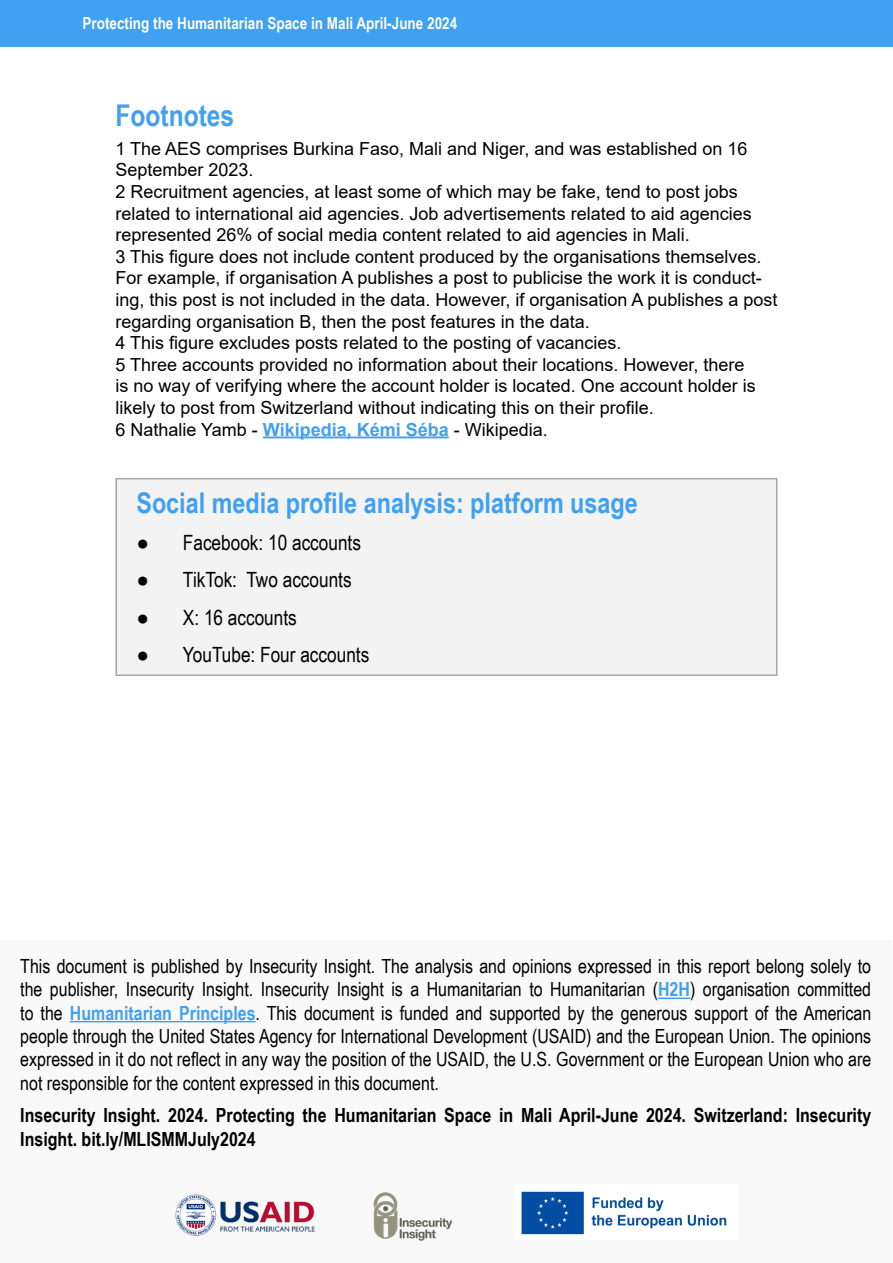
<style>
.page{position:relative;width:893px;height:1263px;background:#fff}
.page>*{position:absolute;margin:0;border:0;box-sizing:border-box;transform-origin:0 0}
.t1{font:700 30px "Arial Narrow";color:#40a0f1}
.t2{font:700 28.5px "Arial Narrow";color:#40a0f1}
.t3{font:21px "Arial Narrow";color:#000}
.t4{font:19.5px/23.4px "Arial Narrow";color:#000;text-align:justify}
.t5{font:700 19.5px/23.4px "Arial Narrow";color:#000}
.t6{font:18px/21.6px "Arial";color:#000}
.t7{font:700 16.5px "Arial Narrow";color:#fff}
.s1{font-weight:700;color:#40a0f1}
</style>
<div class="page">
<div style="left:0;top:0;width:893px;height:46px;background:#40a0f1"></div>
<div style="left:1px;top:940px;width:891px;height:323px;background:#f9f9f9"></div>
<hr style="left:658px;top:997px;width:32px;height:2px;background:#40a0f1">
<hr style="left:70px;top:1021px;width:186px;height:1px;background:#40a0f1">
<img style="left:373px;top:1192px;width:80px;height:49px">
<img style="left:175px;top:1194px;width:140px;height:42px">
<hr style="left:263px;top:436px;width:186px;height:2px;background:#40a0f1">
<div style="left:515px;top:1184px;width:223px;height:55px;background:#fff"></div>
<img style="left:521px;top:1191px;width:206px;height:44px">
<div style="left:116px;top:479px;width:661px;height:196px;background:#f3f3f3"></div>
<div style="left:115px;top:478px;width:662px;height:198px;border:2px solid #a6a6a6"></div>
<p class="t7" style="left:82px;top:11px;width:376px">Protecting the Humanitarian Space in Mali April-June 2024</p>
<h1 class="t1" style="left:115px;top:92px;width:120px">Footnotes</h1>
<p class="t6" style="left:115px;top:137px;width:664px">1 The AES comprises Burkina Faso, Mali and Niger, and was established on 16<br>September 2023.<br>2 Recruitment agencies, at least some of which may be fake, tend to post jobs related to international aid agencies. Job advertisements related to aid agencies represented 26% of social media content related to aid agencies in Mali.<br>3 This figure does not include content produced by the organisations themselves.<br>For example, if organisation A publishes a post to publicise the work it is conduct&shy;ing, this post is not included in the data. However, if organisation A publishes a post regarding organisation B, then the post features in the data.<br>4 This figure excludes posts related to the posting of vacancies.<br>5 Three accounts provided no information about their locations. However, there<br>is no way of verifying where the account holder is located. One account holder is likely to post from Switzerland without indicating this on their profile.<br>6 Nathalie Yamb - <span class="s1">Wikipedia, Kémi Séba</span> - Wikipedia.</p>
<h2 class="t2" style="left:136px;top:481px;width:503px">Social media profile analysis: platform usage</h2>
<p class="t3" style="left:136px;top:527px;width:226px">● Facebook: 10 accounts</p>
<p class="t3" style="left:136px;top:564px;width:217px">● TikTok: Two accounts</p>
<p class="t3" style="left:136px;top:602px;width:162px">● X: 16 accounts</p>
<p class="t3" style="left:136px;top:639px;width:234px">● YouTube: Four accounts</p>
<p class="t4" style="left:20px;top:953px;width:852px">This document is published by Insecurity Insight. The analysis and opinions expressed in this report belong solely to the publisher, Insecurity Insight. Insecurity Insight is a Humanitarian to Humanitarian (<span class="s1">H2H</span>) organisation committed to the <span class="s1">Humanitarian Principles</span>. This document is funded and supported by the generous support of the American people through the United States Agency for International Development (USAID) and the European Union. The opinions expressed in it do not reflect in any way the position of the USAID, the U.S. Government or the European Union who are not responsible for the content expressed in this document.</p>
<p class="t5" style="left:20px;top:1103px;width:852px">Insecurity Insight. 2024. Protecting the Humanitarian Space in Mali April-June 2024. Switzerland: Insecurity<br>Insight. bit.ly/MLISMMJuly2024</p>
</div>
